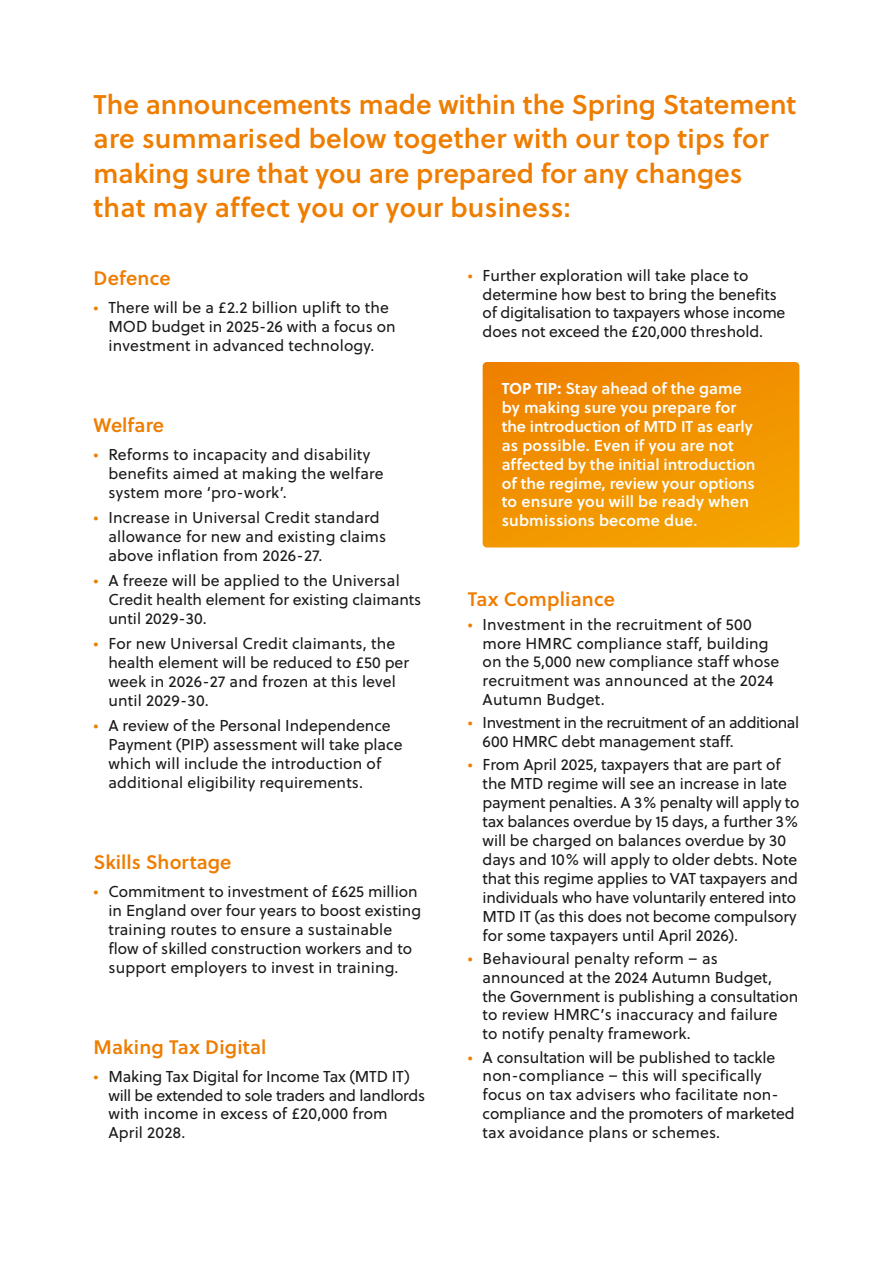
<style>
.page{position:relative;width:893px;height:1263px;background:#fff}
.page>*{position:absolute;margin:0;border:0;box-sizing:border-box;transform-origin:0 0}
.t1{font:27px/34.5px "Soleil Sb";color:#ee7d00}
.t2{font:19.5px "Soleil Sb";letter-spacing:.01em;color:#ee7d00}
.t3{font:15.75px/18.9px "Soleil";color:#1a1a1a}
.t4{font:15.75px/18.9px "Soleil Sb";color:#fff}
.t5{font:15.75px/18.9px "Soleil";letter-spacing:-.025em;color:#1a1a1a}
.s1{color:#ee7d00}
.s2{font-family:"Soleil";font-weight:700}
</style>
<div class="page">
<svg style="left:483px;top:362px;width:316px;height:185px;background:#f19300"></svg>
<h1 class="t1" style="left:94px;top:86px;width:704px">The announcements made within the Spring Statement are summarised below together with our top tips for making sure that you are prepared for any changes that may affect you or your business:</h1>
<p class="t2" style="left:94px;top:263px;width:79px">Defence</p>
<p class="t3" style="left:108px;top:298px;width:289px;text-indent:-15px"><span class="s1">•</span> There will be a £2.2 billion uplift to the<br>MOD budget in 2025-26 with a focus on investment in advanced technology.</p>
<p class="t2" style="left:94px;top:410px;width:72px">Welfare</p>
<p class="t3" style="left:108px;top:445px;width:277px;text-indent:-15px"><span class="s1">•</span> Reforms to incapacity and disability benefits aimed at making the welfare system more ‘pro-work’.</p>
<p class="t3" style="left:108px;top:508px;width:279px;text-indent:-15px"><span class="s1">•</span> Increase in Universal Credit standard allowance for new and existing claims above inflation from 2026-27.</p>
<p class="t3" style="left:108px;top:571px;width:314px;text-indent:-15px"><span class="s1">•</span> A freeze will be applied to the Universal<br>Credit health element for existing claimants until 2029-30.</p>
<p class="t3" style="left:108px;top:634px;width:302px;text-indent:-15px"><span class="s1">•</span> For new Universal Credit claimants, the health element will be reduced to £50 per week in 2026-27 and frozen at this level until 2029-30.</p>
<p class="t3" style="left:108px;top:716px;width:296px;text-indent:-15px"><span class="s1">•</span> A review of the Personal Independence Payment (PIP) assessment will take place which will include the introduction of additional eligibility requirements.</p>
<p class="t2" style="left:94px;top:848px;width:139px">Skills Shortage</p>
<p class="t3" style="left:108px;top:882px;width:314px;text-indent:-15px"><span class="s1">•</span> Commitment to investment of £625 million in England over four years to boost existing training routes to ensure a sustainable flow of skilled construction workers and to support employers to invest in training.</p>
<p class="t2" style="left:94px;top:1032px;width:175px">Making Tax Digital</p>
<p class="t3" style="left:108px;top:1066px;width:318px;text-indent:-15px"><span class="s1">•</span> Making Tax Digital for Income Tax (MTD IT) will be extended to sole traders and landlords with income in excess of £20,000 from April 2028.</p>
<p class="t3" style="left:483px;top:265px;width:304px;text-indent:-15px"><span class="s1">•</span> Further exploration will take place to determine how best to bring the benefits of digitalisation to taxpayers whose income does not exceed the £20,000 threshold.</p>
<p class="t4" style="left:502px;top:378px;width:255px"><span class="s2">TOP TIP:</span> Stay ahead of the game by making sure you prepare for the introduction of MTD IT as early as possible. Even if you are not affected by the initial introduction of the regime, review your options to ensure you will be ready when submissions become due.</p>
<p class="t2" style="left:468px;top:585px;width:149px">Tax Compliance</p>
<p class="t3" style="left:483px;top:614px;width:298px;text-indent:-15px"><span class="s1">•</span> Investment in the recruitment of 500 more HMRC compliance staff, building on the 5,000 new compliance staff whose recruitment was announced at the 2024<br>Autumn Budget.</p>
<p class="t5" style="left:483px;top:713px;width:318px;text-indent:-15px"><span class="s1">•</span> Investment in the recruitment of an additional<br>600 HMRC debt management staff.</p>
<p class="t3" style="left:483px;top:755px;width:318px;text-indent:-15px"><span class="s1">•</span> From April 2025, taxpayers that are part of the MTD regime will see an increase in late payment penalties. A 3% penalty will apply to tax balances overdue by 15 days, a further 3% will be charged on balances overdue by 30 days and 10% will apply to older debts. Note that this regime applies to VAT taxpayers and individuals who have voluntarily entered into MTD IT (as this does not become compulsory for some taxpayers until April 2026).</p>
<p class="t3" style="left:483px;top:948px;width:317px;text-indent:-15px"><span class="s1">•</span> Behavioural penalty reform – as announced at the 2024 Autumn Budget, the Government is publishing a consultation to review HMRC’s inaccuracy and failure<br>to notify penalty framework.</p>
<p class="t3" style="left:483px;top:1047px;width:314px;text-indent:-15px"><span class="s1">•</span> A consultation will be published to tackle non-compliance – this will specifically focus on tax advisers who facilitate non&shy;compliance and the promoters of marketed tax avoidance plans or schemes.</p>
</div>
